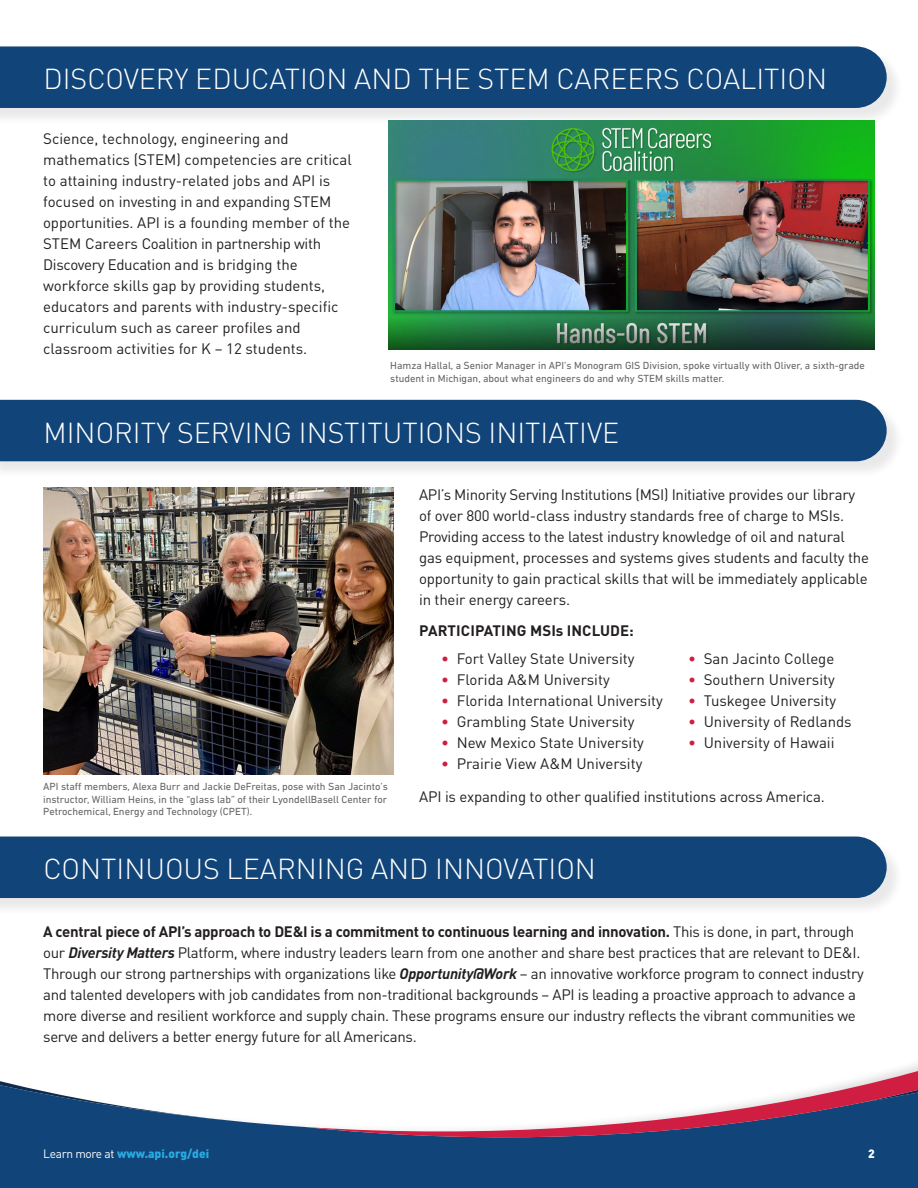
<style>
.page{position:relative;width:918px;height:1188px;background:#fff}
.page>*{position:absolute;margin:0;border:0;box-sizing:border-box;transform-origin:0 0}
.t1{font:300 28.5px "DIN Pro";color:#fff}
.t2{font:15px/21px "DIN Pro";letter-spacing:-.01em;color:#231f20}
.t3{font:700 15px "DIN Pro";letter-spacing:.01em;color:#231f20}
.t4{font:900 12px "DIN Pro";color:#29abe2}
.t5{font:900 12px "DIN Pro";color:#fff}
.t6{font:10.5px/12.6px "DIN Next LT Pro";color:#636366;text-align:justify}
.s1{color:#cf1e3f}
.s2{font-weight:700}
.s3{font-weight:700;font-style:italic}
.s4{font-weight:400;color:#fff}
</style>
<div class="page">
<div style="left:0;top:48px;width:904px;height:78px;background:#231f20;opacity:.1"></div>
<div style="left:0;top:46px;width:887px;height:62px;background:#114478"></div>
<div style="left:0;top:838px;width:904px;height:78px;background:#231f20;opacity:.1"></div>
<div style="left:0;top:837px;width:887px;height:61px;background:#114478"></div>
<div style="left:0;top:401px;width:904px;height:78px;background:#231f20;opacity:.1"></div>
<div style="left:0;top:400px;width:887px;height:61px;background:#114478"></div>
<div style="left:0;top:1127px;width:918px;height:61px;background:#114478"></div>
<svg style="left:0;top:1081px;width:305px;height:46px"></svg>
<svg style="left:305px;top:1064px;width:613px;height:87px"></svg>
<img style="left:389px;top:121px;width:486px;height:229px">
<img style="left:43px;top:488px;width:350px;height:286px">
<p class="t1" style="left:43px;top:57px;width:785px">DISCOVERY EDUCATION AND THE STEM CAREERS COALITION</p>
<p class="t2" style="left:43px;top:126px;width:310px">Science, technology, engineering and mathematics (STEM) competencies are critical to attaining industry-related jobs and API is focused on investing in and expanding STEM opportunities. API is a founding member of the STEM Careers Coalition in partnership with Discovery Education and is bridging the workforce skills gap by providing students, educators and parents with industry-specific curriculum such as career profiles and classroom activities for K – 12 students.</p>
<p class="t6" style="left:390px;top:359px;width:476px">Hamza Hallal, a Senior Manager in API’s Monogram GIS Division, spoke virtually with Oliver, a sixth-grade student in Michigan, about what engineers do and why STEM skills matter.</p>
<p class="t1" style="left:43px;top:411px;width:577px">MINORITY SERVING INSTITUTIONS INITIATIVE</p>
<p class="t2" style="left:419px;top:482px;width:452px">API’s Minority Serving Institutions (MSI) Initiative provides our library of over 800 world-class industry standards free of charge to MSIs.<br>Providing access to the latest industry knowledge of oil and natural gas equipment, processes and systems gives students and faculty the opportunity to gain practical skills that will be immediately applicable in their energy careers.</p>
<p class="t3" style="left:419px;top:618px;width:216px">PARTICIPATING MSIs INCLUDE:</p>
<p class="t6" style="left:43px;top:780px;width:346px">API staff members, Alexa Burr and Jackie DeFreitas, pose with San Jacinto’s instructor, William Heins, in the “glass lab” of their LyondellBasell Center for Petrochemical, Energy and Technology (CPET).</p>
<p class="t2" style="left:441px;top:647px;width:195px"><span class="s1">•</span> Fort Valley State University</p>
<p class="t2" style="left:441px;top:668px;width:170px"><span class="s1">•</span> Florida A&amp;M University</p>
<p class="t2" style="left:441px;top:689px;width:223px"><span class="s1">•</span> Florida International University</p>
<p class="t2" style="left:441px;top:710px;width:195px"><span class="s1">•</span> Grambling State University</p>
<p class="t2" style="left:441px;top:731px;width:204px"><span class="s1">•</span> New Mexico State University</p>
<p class="t2" style="left:441px;top:752px;width:203px"><span class="s1">•</span> Prairie View A&amp;M University</p>
<p class="t2" style="left:688px;top:647px;width:148px"><span class="s1">•</span> San Jacinto College</p>
<p class="t2" style="left:688px;top:668px;width:148px"><span class="s1">•</span> Southern University</p>
<p class="t2" style="left:688px;top:689px;width:149px"><span class="s1">•</span> Tuskegee University</p>
<p class="t2" style="left:688px;top:710px;width:165px"><span class="s1">•</span> University of Redlands</p>
<p class="t2" style="left:688px;top:731px;width:148px"><span class="s1">•</span> University of Hawaii</p>
<p class="t2" style="left:419px;top:784px;width:407px">API is expanding to other qualified institutions across America.</p>
<p class="t1" style="left:43px;top:847px;width:554px">CONTINUOUS LEARNING AND INNOVATION</p>
<p class="t2" style="left:43px;top:919px;width:822px"><span class="s2">A central piece of API’s approach to DE&amp;I is a commitment to continuous learning and innovation.</span> This is done, in part, through our <span class="s3">Diversity Matters</span> Platform, where industry leaders learn from one another and share best practices that are relevant to DE&amp;I.<br>Through our strong partnerships with organizations like <span class="s3">Opportunity@Work</span> – an innovative workforce program to connect industry and talented developers with job candidates from non-traditional backgrounds – API is leading a proactive approach to advance a more diverse and resilient workforce and supply chain. These programs ensure our industry reflects the vibrant communities we serve and delivers a better energy future for all Americans.</p>
<p class="t4" style="left:43px;top:1143px;width:168px"><span class="s4">Learn more at</span> www.api.org/dei</p>
<p class="t5" style="left:868px;top:1143px;width:8px">2</p>
</div>
